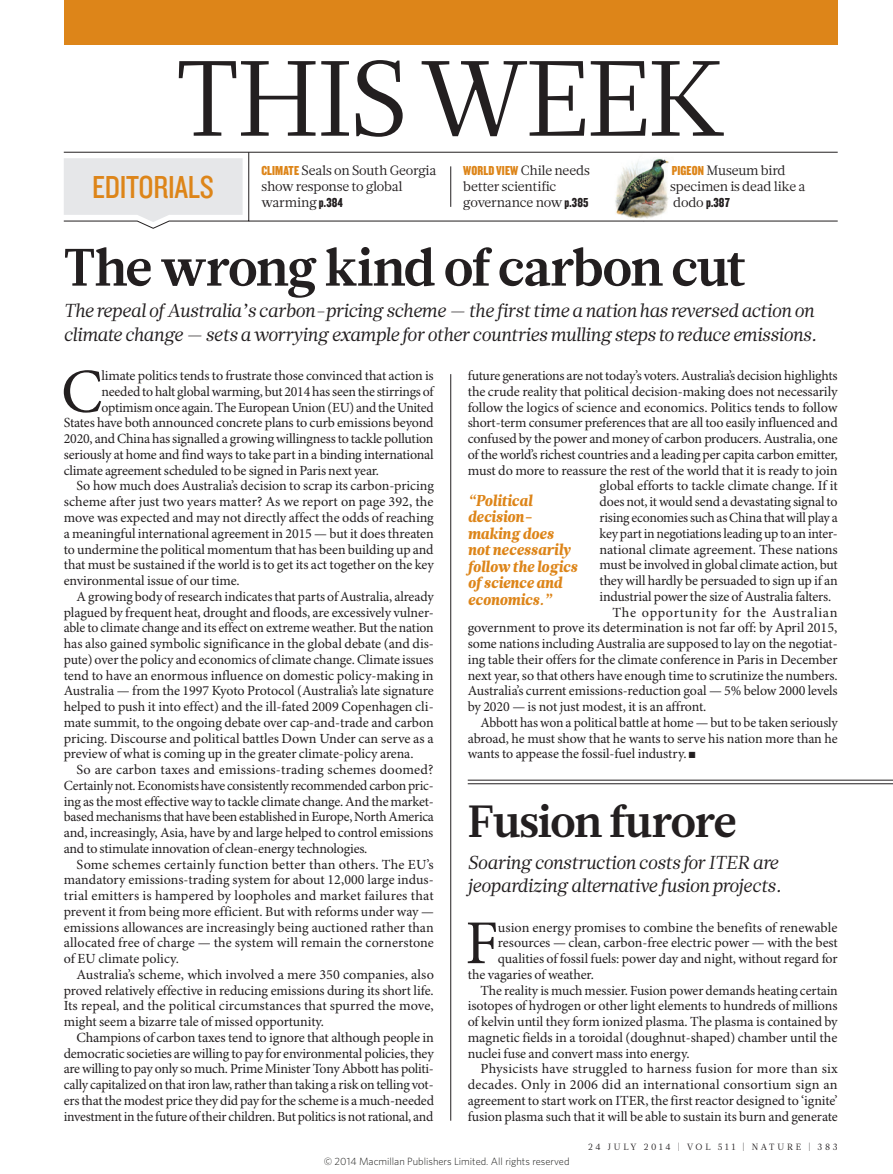
<style>
.page{position:relative;width:893px;height:1174px;background:#fff}
.page>*{position:absolute;margin:0;border:0;box-sizing:border-box;transform-origin:0 0}
.SECTION_HEADING{font:106.5px "Glosa Math";letter-spacing:-.025em;color:#231f20}
.BODY_DROP_CAP{font:62.4px "Minion Pro";color:#231f20}
.EDITORIAL_HEAD_35{font:700 52.5px "Glosa Math";letter-spacing:-.02em;color:#231f20}
.EDITORIAL_HEAD_30{font:700 45px "Glosa Math";letter-spacing:-.025em;color:#231f20}
.t1{font:33px "Knockout 29 Junior Ltweight";letter-spacing:-.01em;color:#dd8519}
.INTRO{font:italic 18.75px/23.7px "Glosa Math";color:#231f20}
.PULL_QUOTE{font:italic 900 15.75px/16.5px "Glosa Math";letter-spacing:-.005em;color:#dd8519;scale:.95 1}
.BODY_INDENT{font:13.95px/15.8px "Minion Pro";letter-spacing:-.015em;color:#231f20;text-align:justify}
.BODY_DROP_CAP-2{font:13.95px "Minion Pro";letter-spacing:-.015em;color:#231f20}
.MINI_TOC_TEXT{font:13.5px/15.8px "Glosa Math";letter-spacing:-.01em;color:#231f20}
.t2{font:300 10.5px "Whitney";color:#1d1d1b}
.t3{font:9px "Glosa Math";letter-spacing:.3em;color:#231f20}
.s1{font-family:"Knockout 69 Full Liteweight";color:#dd8519}
.s2{font-family:"Knockout 69 Full Liteweight"}
</style>
<div class="page">
<img style="left:610px;top:158px;width:64px;height:63px">
<div style="left:64px;top:0;width:774px;height:45px;background:#dd8519"></div>
<hr style="left:450px;top:166px;width:1px;height:41px;background:#231f20">
<svg style="left:63px;top:152px;width:186px;height:77px"></svg>
<hr style="left:450px;top:374px;width:1px;height:746px;background:#231f20">
<hr style="left:64px;top:152px;width:774px;height:1px;background:#231f20">
<hr style="left:249px;top:221px;width:589px;height:1px;background:#231f20">
<hr style="left:468px;top:780px;width:425px;height:1px;background:#231f20">
<hr style="left:468px;top:783px;width:425px;height:1px;background:#231f20">
<p class="SECTION_HEADING" style="left:176px;top:29px;width:552px">THIS WEEK</p>
<p class="t1" style="left:92px;top:166px;width:123px">EDITORIALS</p>
<p class="MINI_TOC_TEXT" style="left:261px;top:163px;width:176px"><span class="s1">CLIMATE</span> Seals on South Georgia show response to global warming <span class="s2">p.384</span></p>
<p class="MINI_TOC_TEXT" style="left:463px;top:163px;width:128px"><span class="s1">WORLD VIEW</span> Chile needs better scientific governance now <span class="s2">p.385</span></p>
<p class="MINI_TOC_TEXT" style="left:670px;top:163px;width:137px"><span class="s1">PIGEON</span> Museum bird specimen is dead like a dodo <span class="s2">p.387</span></p>
<p class="EDITORIAL_HEAD_35" style="left:64px;top:233px;width:684px">The wrong kind of carbon cut</p>
<p class="INTRO" style="left:64px;top:299px;width:755px">The repeal of Australia’s carbon-pricing scheme — the first time a nation has reversed action on climate change — sets a worrying example for other countries mulling steps to reduce emissions.</p>
<p class="BODY_INDENT" style="left:468px;top:368px;width:371px">future generations are not today’s voters. Australia’s decision highlights</p>
<p class="BODY_INDENT" style="left:468px;top:384px;width:371px">the crude reality that political decision-making does not necessarily</p>
<p class="BODY_INDENT" style="left:468px;top:400px;width:371px">follow the logics of science and economics. Politics tends to follow</p>
<p class="BODY_INDENT" style="left:468px;top:416px;width:371px">short-term consumer preferences that are all too easily influenced and</p>
<p class="BODY_INDENT" style="left:468px;top:431px;width:371px">confused by the power and money of carbon producers. Australia, one</p>
<p class="BODY_INDENT" style="left:468px;top:447px;width:371px">of the world’s richest countries and a leading per capita carbon emitter,</p>
<p class="BODY_INDENT" style="left:468px;top:463px;width:371px">must do more to reassure the rest of the world that it is ready to join</p>
<p class="BODY_INDENT" style="left:600px;top:479px;width:240px">global efforts to tackle climate change. If it</p>
<p class="BODY_INDENT" style="left:600px;top:494px;width:239px">does not, it would send a devastating signal to</p>
<p class="BODY_INDENT" style="left:600px;top:510px;width:240px">rising economies such as China that will play a</p>
<p class="BODY_INDENT" style="left:600px;top:526px;width:238px">key part in negotiations leading up to an inter-</p>
<p class="BODY_INDENT" style="left:600px;top:542px;width:240px">national climate agreement. These nations</p>
<p class="BODY_INDENT" style="left:600px;top:557px;width:240px">must be involved in global climate action, but</p>
<p class="BODY_INDENT" style="left:600px;top:573px;width:240px">they will hardly be persuaded to sign up if an</p>
<p class="BODY_INDENT" style="left:600px;top:589px;width:233px">industrial power the size of Australia falters.</p>
<p class="BODY_INDENT" style="left:468px;top:605px;width:371px;text-indent:145px">The opportunity for the Australian government to prove its determination is not far off: by April 2015, some nations including Australia are supposed to lay on the negotiat&shy;ing table their offers for the climate conference in Paris in December next year, so that others have enough time to scrutinize the numbers.<br>Australia’s current emissions-reduction goal — 5% below 2000 levels by 2020 — is not just modest, it is an affront.</p>
<p class="BODY_INDENT" style="left:468px;top:715px;width:372px;text-indent:13px">Abbott has won a political battle at home — but to be taken seriously abroad, he must show that he wants to serve his nation more than he wants to appease the fossil-fuel industry. ■</p>
<p class="BODY_DROP_CAP" style="left:61px;top:354px;width:43px">C</p>
<p class="BODY_DROP_CAP-2" style="left:102px;top:367px;width:334px">limate politics tends to frustrate those convinced that action is</p>
<p class="BODY_DROP_CAP-2" style="left:102px;top:383px;width:334px">needed to halt global warming, but 2014 has seen the stirrings of</p>
<p class="BODY_DROP_CAP-2" style="left:102px;top:399px;width:334px">optimism once again. The European Union (EU) and the United</p>
<p class="BODY_DROP_CAP-2" style="left:64px;top:414px;width:371px">States have both announced concrete plans to curb emissions beyond</p>
<p class="BODY_DROP_CAP-2" style="left:64px;top:430px;width:371px">2020, and China has signalled a growing willingness to tackle pollution</p>
<p class="BODY_DROP_CAP-2" style="left:64px;top:446px;width:371px">seriously at home and find ways to take part in a binding international</p>
<p class="BODY_DROP_CAP-2" style="left:64px;top:462px;width:317px">climate agreement scheduled to be signed in Paris next year.</p>
<p class="BODY_INDENT" style="left:64px;top:479px;width:372px;text-indent:13px">So how much does Australia’s decision to scrap its carbon-pricing scheme after just two years matter? As we report on page 392, the move was expected and may not directly affect the odds of reaching a meaningful international agreement in 2015 — but it does threaten to undermine the political momentum that has been building up and that must be sustained if the world is to get its act together on the key environmental issue of our time.</p>
<p class="BODY_INDENT" style="left:64px;top:589px;width:372px;text-indent:13px">A growing body of research indicates that parts of Australia, already plagued by frequent heat, drought and floods, are excessively vulner&shy;able to climate change and its effect on extreme weather. But the nation has also gained symbolic significance in the global debate (and dis&shy;pute) over the policy and economics of climate change. Climate issues tend to have an enormous influence on domestic policy-making in Australia — from the 1997 Kyoto Protocol (Australia’s late signature helped to push it into effect) and the ill-fated 2009 Copenhagen cli&shy;mate summit, to the ongoing debate over cap-and-trade and carbon pricing. Discourse and political battles Down Under can serve as a preview of what is coming up in the greater climate-policy arena.</p>
<p class="BODY_INDENT" style="left:64px;top:762px;width:372px;text-indent:13px">So are carbon taxes and emissions-trading schemes doomed?<br>Certainly not. Economists have consistently recommended carbon pric&shy;ing as the most effective way to tackle climate change. And the market&shy;based mechanisms that have been established in Europe, North America and, increasingly, Asia, have by and large helped to control emissions and to stimulate innovation of clean-energy technologies.</p>
<p class="BODY_INDENT" style="left:64px;top:857px;width:372px;text-indent:13px">Some schemes certainly function better than others. The EU’s mandatory emissions-trading system for about 12,000 large indus&shy;trial emitters is hampered by loopholes and market failures that prevent it from being more efficient. But with reforms under way — emissions allowances are increasingly being auctioned rather than allocated free of charge — the system will remain the cornerstone of EU climate policy.</p>
<p class="BODY_INDENT" style="left:64px;top:967px;width:372px;text-indent:13px">Australia’s scheme, which involved a mere 350 companies, also proved relatively effective in reducing emissions during its short life.<br>Its repeal, and the political circumstances that spurred the move, might seem a bizarre tale of missed opportunity.</p>
<p class="BODY_INDENT" style="left:64px;top:1030px;width:372px;text-indent:13px">Champions of carbon taxes tend to ignore that although people in democratic societies are willing to pay for environmental policies, they are willing to pay only so much. Prime Minister Tony Abbott has politi&shy;cally capitalized on that iron law, rather than taking a risk on telling vot&shy;ers that the modest price they did pay for the scheme is a much-needed investment in the future of their children. But politics is not rational, and</p>
<p class="PULL_QUOTE" style="left:468px;top:492px;width:117px">“Political decision&shy;making does not necessarily follow the logics of science and economics.”</p>
<p class="EDITORIAL_HEAD_30" style="left:468px;top:792px;width:271px">Fusion furore</p>
<p class="INTRO" style="left:468px;top:850px;width:315px">Soaring construction costs for ITER are jeopardizing alternative fusion projects.</p>
<p class="BODY_DROP_CAP" style="left:465px;top:906px;width:35px">F</p>
<p class="BODY_DROP_CAP-2" style="left:498px;top:918px;width:341px">usion energy promises to combine the benefits of renewable</p>
<p class="BODY_DROP_CAP-2" style="left:498px;top:934px;width:341px">resources — clean, carbon-free electric power — with the best</p>
<p class="BODY_DROP_CAP-2" style="left:498px;top:950px;width:341px">qualities of fossil fuels: power day and night, without regard for</p>
<p class="BODY_DROP_CAP-2" style="left:468px;top:966px;width:128px">the vagaries of weather.</p>
<p class="BODY_INDENT" style="left:468px;top:983px;width:372px;text-indent:13px">The reality is much messier. Fusion power demands heating certain isotopes of hydrogen or other light elements to hundreds of millions of kelvin until they form ionized plasma. The plasma is contained by magnetic fields in a toroidal (doughnut-shaped) chamber until the nuclei fuse and convert mass into energy.</p>
<p class="BODY_INDENT" style="left:468px;top:1061px;width:372px;text-indent:13px">Physicists have struggled to harness fusion for more than six decades. Only in 2006 did an international consortium sign an agreement to start work on ITER, the first reactor designed to ‘ignite’ fusion plasma such that it will be able to sustain its burn and generate</p>
<p class="t3" style="left:588px;top:1141px;width:251px">24 JULY 2014 | VOL 511 | NATURE | 383</p>
<p class="t2" style="left:324px;top:1154px;width:247px">© 2014 Macmillan Publishers Limited. All rights reserved</p>
</div>
